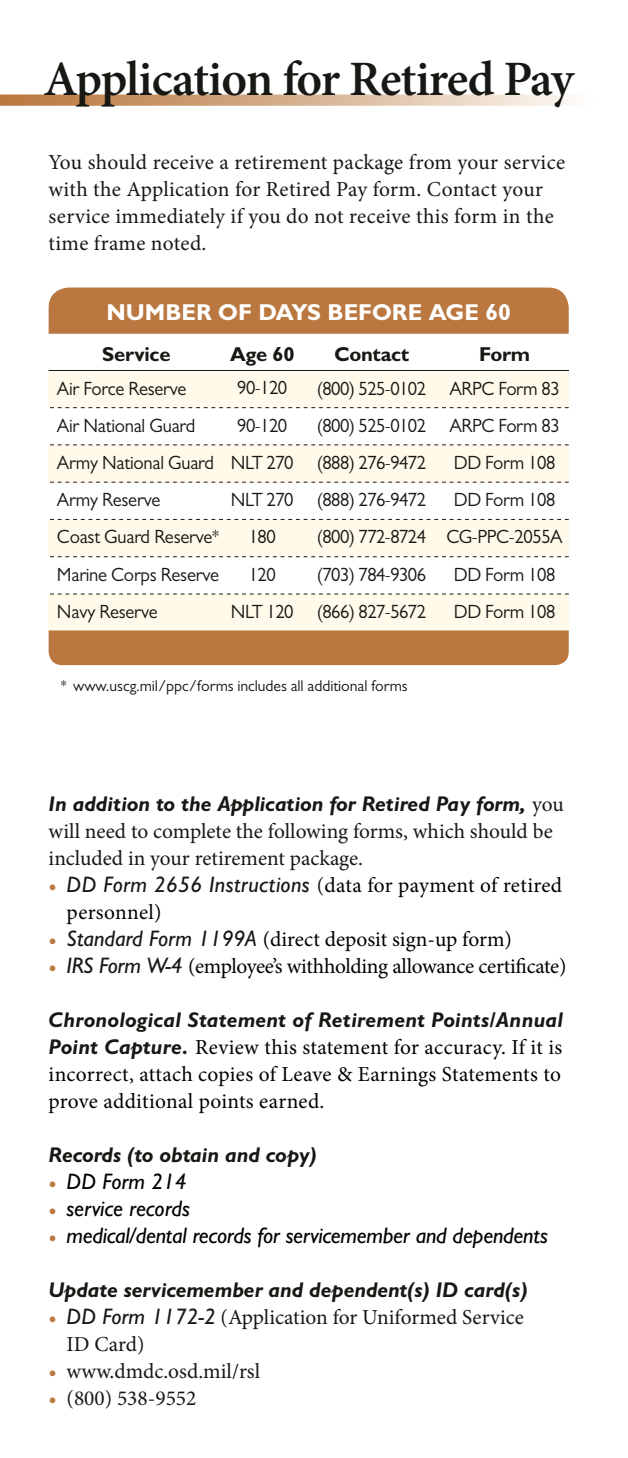
<style>
.page{position:relative;width:628px;height:1458px;background:#fff}
.page>*{position:absolute;margin:0;border:0;box-sizing:border-box;transform-origin:0 0}
.t1{font:600 49.5px "Minion Pro";letter-spacing:-.025em;color:#171714}
.t2{font:700 23.18px "Gill Sans MT Pro";color:#fff}
.t3{font:italic 500 22.5px "Gill Sans MT Pro";letter-spacing:-.01em;color:#000}
.t4{font:21.38px/27px "Minion Pro";letter-spacing:.005em;color:#171714}
.t5{font:21.38px/27px "Minion Pro";letter-spacing:.005em;color:#000}
.t6{font:italic 700 21.38px "Gill Sans MT Pro";color:#171714}
.t7{font:21.38px "Minion Pro";letter-spacing:-.015em;color:#000}
.t8{font:700 20.25px "Gill Sans MT Pro";letter-spacing:-.015em;color:#171714}
.t9{font:19.35px/37.1px "Gill Sans MT Pro";letter-spacing:-.02em;color:#171714;text-align:center}
.t10{font:15.75px "Gill Sans MT Pro";letter-spacing:-.005em;color:#171714}
.s1{color:#fff}
.s2{font-family:"Minion Pro";font-weight:400;font-style:normal}
.s3{color:#ba773f}
.s4{font-family:"Gill Sans MT Pro";font-weight:500;font-style:italic;font-size:22.5px;color:#171714}
.s5{color:#171714}
.s6{font-family:"Gill Sans MT Pro";font-weight:700;font-style:italic;color:#171714}
.s7{font-family:"Minion Pro";font-weight:400;font-style:normal;font-size:21.38px;color:#ba773f}
.s8{font-family:"Gill Sans MT Pro";font-weight:500;font-style:italic;font-size:22.5px}
</style>
<div class="page">
<svg style="left:0;top:94px;width:573px;height:12px;background:#d9b697"></svg>
<div style="left:49px;top:370px;width:520px;height:38px;background:#fffae9"></div>
<div style="left:49px;top:445px;width:520px;height:37px;background:#fffae9"></div>
<div style="left:49px;top:520px;width:520px;height:37px;background:#fffae9"></div>
<div style="left:49px;top:594px;width:520px;height:37px;background:#fffae9"></div>
<div style="left:49px;top:630px;width:520px;height:35px;background:#ba773f"></div>
<div style="left:49px;top:288px;width:520px;height:46px;background:#ba773f"></div>
<hr style="left:49px;top:370px;width:521px;height:1px;background:#171714">
<svg style="left:50px;top:407px;width:519px;height:1px"></svg>
<svg style="left:50px;top:444px;width:519px;height:1px"></svg>
<svg style="left:50px;top:482px;width:519px;height:1px"></svg>
<svg style="left:50px;top:519px;width:519px;height:1px"></svg>
<svg style="left:50px;top:556px;width:519px;height:1px"></svg>
<svg style="left:50px;top:594px;width:519px;height:1px"></svg>
<h1 class="t1" style="left:44px;top:45px;width:532px">Application for Retired Pay</h1>
<p class="t4" style="left:49px;top:149px;width:518px">You should receive a retirement package from your service with the Application for Retired Pay form. Contact your service immediately if you do not receive this form in the time frame noted.</p>
<p class="t2" style="left:106px;top:298px;width:406px">NUMBER OF DAYS BEFORE AGE 60</p>
<p class="t8" style="left:102px;top:341px;width:70px">Service</p>
<p class="t8" style="left:230px;top:341px;width:66px">Age 60</p>
<p class="t8" style="left:334px;top:341px;width:76px">Contact</p>
<p class="t8" style="left:479px;top:341px;width:53px">Form</p>
<p class="t9" style="left:231px;top:369px;width:64px">90-120<br>90-120<br>NLT 270<br>NLT 270<br>180<br>120<br>NLT 120</p>
<p class="t9" style="left:317px;top:369px;width:111px;text-align:justify">(800) 525-0102 (800) 525-0102 (888) 276-9472 (888) 276-9472 (800) 772-8724 (703) 784-9306 (866) 827-5672</p>
<p class="t9" style="left:57px;top:369px;width:164px;text-align:left">Air Force Reserve<br>Air National Guard<br>Army National Guard<br>Army Reserve<br>Coast Guard Reserve*<br>Marine Corps Reserve<br>Navy Reserve</p>
<p class="t9" style="left:446px;top:369px;width:118px">ARPC Form 83<br>ARPC Form 83<br>DD Form 108<br>DD Form 108<br>CG-PPC-2055A<br>DD Form 108<br>DD Form 108</p>
<p class="t10" style="left:55px;top:677px;width:354px"><span class="s1">*</span>* www.uscg.mil/ppc/forms includes all additional forms</p>
<p class="t6" style="left:49px;top:790px;width:516px">In addition to the Application for Retired Pay form, <span class="s2">you</span></p>
<p class="t4" style="left:49px;top:817px;width:506px">will need to complete the following forms, which should be included in your retirement package.</p>
<p class="t5" style="left:67px;top:871px;width:497px;text-indent:-18px"><span class="s3">•</span> <span class="s4">DD Form 2656 Instructions</span> <span class="s5">(</span>data for payment of retired personnel)</p>
<p class="t5" style="left:49px;top:925px;width:465px"><span class="s3">•</span> <span class="s4">Standard Form 1199A</span> (direct deposit sign-up form)</p>
<p class="t7" style="left:49px;top:952px;width:519px"><span class="s3">•</span> <span class="s4">IRS Form W-4</span> (employee’s withholding allowance certificate)</p>
<p class="t6" style="left:49px;top:1006px;width:516px">Chronological Statement of Retirement Points/Annual</p>
<p class="t5" style="left:49px;top:1034px;width:515px;text-align:justify"><span class="s6">Point Capture.</span> Review this statement for accuracy. If it is incorrect, attach copies of Leave &amp; Earnings Statements to prove additional points earned.</p>
<p class="t6" style="left:49px;top:1141px;width:270px">Records (to obtain and copy)</p>
<p class="t3" style="left:49px;top:1168px;width:140px"><span class="s7">•</span> DD Form 214</p>
<p class="t3" style="left:49px;top:1195px;width:143px"><span class="s7">•</span> service records</p>
<p class="t3" style="left:49px;top:1222px;width:501px"><span class="s7">•</span> medical/dental records for servicemember and dependents</p>
<p class="t6" style="left:49px;top:1276px;width:480px">Update servicemember and dependent(s) ID card(s)</p>
<p class="t4" style="left:67px;top:1304px;width:459px;text-indent:-18px"><span class="s3">•</span> <span class="s8">DD Form 1172-2</span> (Application for Uniformed Service<br>ID Card)</p>
<p class="t4" style="left:49px;top:1358px;width:213px"><span class="s3">•</span> www.dmdc.osd.mil/rsl</p>
<p class="t4" style="left:49px;top:1385px;width:149px"><span class="s3">•</span> (800) 538-9552</p>
</div>
